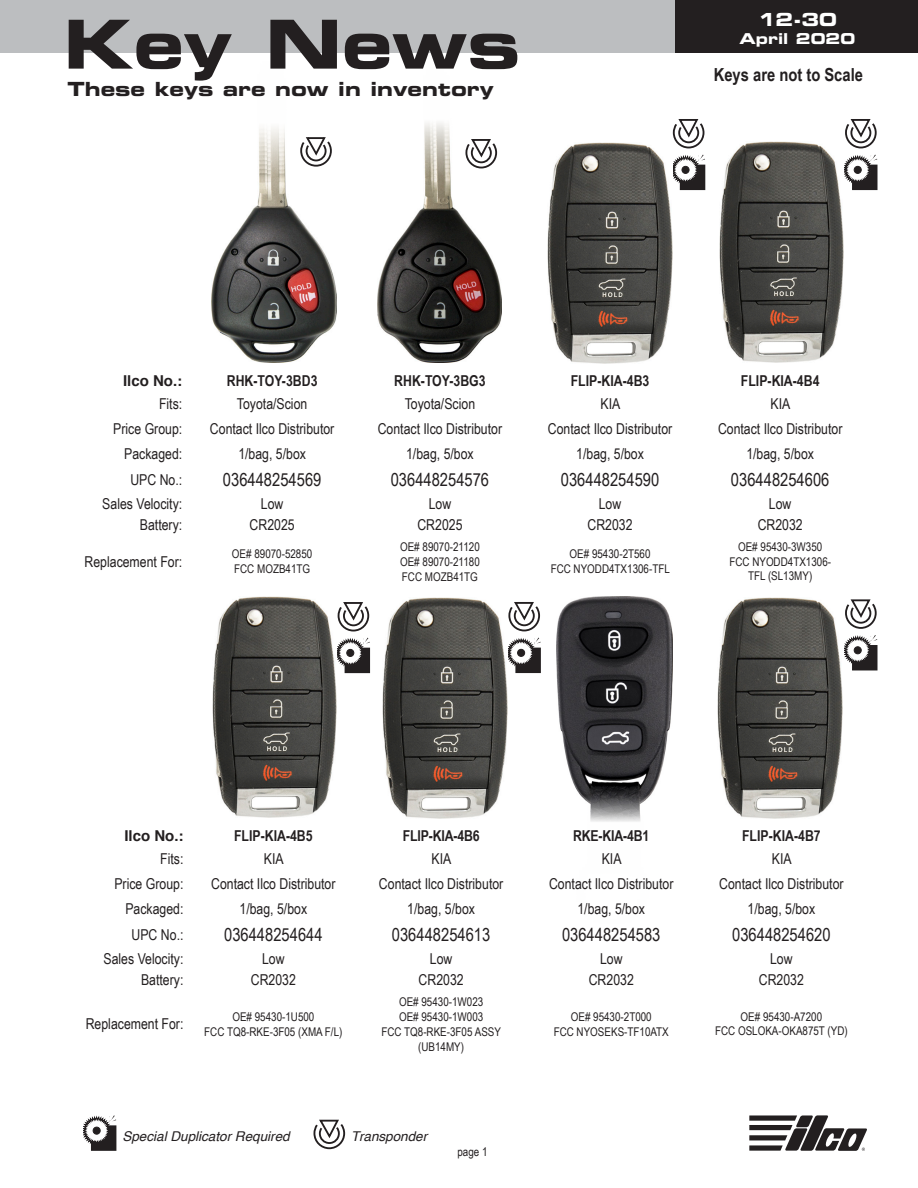
<style>
.page{position:relative;width:918px;height:1188px;background:#fff}
.page>*{position:absolute;margin:0;border:0;box-sizing:border-box;transform-origin:0 0}
.t1{font:67.5px "Eurostile Bold Extended Two";color:#231f20}
.t2{font:19.5px "Eurostile Bold Extended Two";color:#231f20}
.t3{font:18px "Arial Narrow";color:#231f20}
.t4{font:700 18px "Arial Narrow";color:#231f20}
.t5{font:18px "Eurostile Bold Extended Two";color:#fff}
.t6{font:15px "Arial Narrow";color:#231f20}
.t7{font:700 15px "Arial Narrow";color:#231f20}
.t8{font:700 15px "Helvetica";color:#231f20}
.t9{font:15px "Eurostile Bold Extended Two";color:#fff}
.t10{font:italic 13.5px "Helvetica";color:#231f20}
.t11{font:12px/14.4px "Arial Narrow";color:#231f20;text-align:center}
</style>
<div class="page">
<img style="left:718px;top:597px;width:125px;height:222px">
<img style="left:556px;top:596px;width:116px;height:226px">
<div style="left:0;top:0;width:675px;height:53px;background:#bcbec0"></div>
<div style="left:92px;top:1126px;width:24px;height:24px;background:#231f20"></div>
<div style="left:91px;top:1125px;width:25px;height:26px;border:2px solid #231f20"></div>
<svg style="left:83px;top:1115px;width:33px;height:29px"></svg>
<svg style="left:749px;top:1115px;width:118px;height:36px"></svg>
<svg style="left:314px;top:1120px;width:31px;height:29px"></svg>
<div style="left:675px;top:0;width:243px;height:53px;background:#231f20"></div>
<div style="left:345px;top:648px;width:24px;height:24px;background:#231f20"></div>
<div style="left:345px;top:648px;width:25px;height:25px;border:2px solid #231f20"></div>
<svg style="left:337px;top:638px;width:33px;height:28px"></svg>
<div style="left:853px;top:165px;width:24px;height:24px;background:#231f20"></div>
<div style="left:852px;top:165px;width:26px;height:25px;border:2px solid #231f20"></div>
<svg style="left:844px;top:155px;width:33px;height:28px"></svg>
<div style="left:853px;top:646px;width:24px;height:24px;background:#231f20"></div>
<div style="left:852px;top:645px;width:26px;height:25px;border:2px solid #231f20"></div>
<svg style="left:844px;top:635px;width:33px;height:29px"></svg>
<div style="left:681px;top:165px;width:24px;height:24px;background:#231f20"></div>
<div style="left:680px;top:165px;width:25px;height:25px;border:2px solid #231f20"></div>
<svg style="left:673px;top:155px;width:32px;height:28px"></svg>
<div style="left:516px;top:648px;width:24px;height:24px;background:#231f20"></div>
<div style="left:515px;top:648px;width:26px;height:25px;border:2px solid #231f20"></div>
<svg style="left:508px;top:638px;width:33px;height:28px"></svg>
<svg style="left:338px;top:602px;width:31px;height:30px"></svg>
<svg style="left:845px;top:119px;width:32px;height:29px"></svg>
<svg style="left:845px;top:599px;width:32px;height:30px"></svg>
<svg style="left:673px;top:119px;width:31px;height:29px"></svg>
<svg style="left:508px;top:602px;width:32px;height:29px"></svg>
<img style="left:211px;top:127px;width:125px;height:235px">
<img style="left:377px;top:123px;width:125px;height:240px">
<svg style="left:300px;top:137px;width:32px;height:30px"></svg>
<svg style="left:465px;top:139px;width:32px;height:29px"></svg>
<img style="left:547px;top:142px;width:125px;height:222px">
<img style="left:719px;top:141px;width:125px;height:222px">
<img style="left:212px;top:596px;width:125px;height:222px">
<img style="left:383px;top:598px;width:124px;height:221px">
<p class="t1" style="left:64px;top:-3px;width:458px">Key News</p>
<p class="t2" style="left:68px;top:75px;width:428px">These keys are now in inventory</p>
<p class="t5" style="left:758px;top:6px;width:81px">12-30</p>
<p class="t9" style="left:740px;top:28px;width:117px">April 2020</p>
<p class="t4" style="left:714px;top:61px;width:151px">Keys are not to Scale</p>
<p class="t8" style="left:123px;top:369px;width:61px">Ilco No.:</p>
<p class="t7" style="left:227px;top:370px;width:92px">RHK-TOY-3BD3</p>
<p class="t7" style="left:394px;top:370px;width:93px">RHK-TOY-3BG3</p>
<p class="t7" style="left:571px;top:370px;width:80px">FLIP-KIA-4B3</p>
<p class="t7" style="left:741px;top:370px;width:80px">FLIP-KIA-4B4</p>
<p class="t6" style="left:159px;top:393px;width:25px">Fits:</p>
<p class="t6" style="left:237px;top:393px;width:72px">Toyota/Scion</p>
<p class="t6" style="left:405px;top:393px;width:72px">Toyota/Scion</p>
<p class="t6" style="left:601px;top:393px;width:21px">KIA</p>
<p class="t6" style="left:771px;top:393px;width:21px">KIA</p>
<p class="t6" style="left:113px;top:418px;width:71px">Price Group:</p>
<p class="t6" style="left:210px;top:418px;width:126px">Contact Ilco Distributor</p>
<p class="t6" style="left:378px;top:418px;width:126px">Contact Ilco Distributor</p>
<p class="t6" style="left:548px;top:418px;width:126px">Contact Ilco Distributor</p>
<p class="t6" style="left:718px;top:418px;width:126px">Contact Ilco Distributor</p>
<p class="t6" style="left:124px;top:443px;width:60px">Packaged:</p>
<p class="t6" style="left:238px;top:443px;width:69px">1/bag, 5/box</p>
<p class="t6" style="left:406px;top:443px;width:69px">1/bag, 5/box</p>
<p class="t6" style="left:576px;top:443px;width:69px">1/bag, 5/box</p>
<p class="t6" style="left:746px;top:443px;width:69px">1/bag, 5/box</p>
<p class="t6" style="left:130px;top:469px;width:53px">UPC No.:</p>
<p class="t3" style="left:223px;top:466px;width:100px">036448254569</p>
<p class="t3" style="left:391px;top:466px;width:100px">036448254576</p>
<p class="t3" style="left:561px;top:466px;width:100px">036448254590</p>
<p class="t3" style="left:731px;top:466px;width:100px">036448254606</p>
<p class="t6" style="left:102px;top:493px;width:81px">Sales Velocity:</p>
<p class="t6" style="left:140px;top:514px;width:44px">Battery:</p>
<p class="t6" style="left:261px;top:493px;width:24px">Low</p>
<p class="t6" style="left:250px;top:514px;width:47px">CR2025</p>
<p class="t6" style="left:429px;top:493px;width:24px">Low</p>
<p class="t6" style="left:417px;top:514px;width:47px">CR2025</p>
<p class="t6" style="left:599px;top:493px;width:24px">Low</p>
<p class="t6" style="left:588px;top:514px;width:47px">CR2032</p>
<p class="t6" style="left:769px;top:493px;width:24px">Low</p>
<p class="t6" style="left:758px;top:514px;width:47px">CR2032</p>
<p class="t6" style="left:85px;top:551px;width:99px">Replacement For:</p>
<p class="t11" style="left:232px;top:546px;width:82px">OE# 89070-52850</p>
<p class="t11" style="left:234px;top:561px;width:77px">FCC MOZB41TG</p>
<p class="t11" style="left:400px;top:539px;width:81px">OE# 89070-21120</p>
<p class="t11" style="left:400px;top:554px;width:81px">OE# 89070-21180</p>
<p class="t11" style="left:402px;top:569px;width:77px">FCC MOZB41TG</p>
<p class="t11" style="left:570px;top:546px;width:82px">OE# 95430-2T560</p>
<p class="t11" style="left:551px;top:561px;width:121px">FCC NYODD4TX1306-TFL</p>
<p class="t11" style="left:738px;top:540px;width:86px">OE# 95430-3W350</p>
<p class="t11" style="left:729px;top:554px;width:103px">FCC NYODD4TX1306-<br>TFL (SL13MY)</p>
<p class="t8" style="left:124px;top:824px;width:61px">Ilco No.:</p>
<p class="t7" style="left:234px;top:824px;width:80px">FLIP-KIA-4B5</p>
<p class="t7" style="left:403px;top:824px;width:78px">FLIP-KIA-4B6</p>
<p class="t7" style="left:573px;top:824px;width:78px">RKE-KIA-4B1</p>
<p class="t7" style="left:742px;top:824px;width:80px">FLIP-KIA-4B7</p>
<p class="t6" style="left:160px;top:848px;width:25px">Fits:</p>
<p class="t6" style="left:264px;top:848px;width:21px">KIA</p>
<p class="t6" style="left:432px;top:848px;width:21px">KIA</p>
<p class="t6" style="left:602px;top:848px;width:21px">KIA</p>
<p class="t6" style="left:772px;top:848px;width:21px">KIA</p>
<p class="t6" style="left:114px;top:872px;width:71px">Price Group:</p>
<p class="t6" style="left:211px;top:872px;width:126px">Contact Ilco Distributor</p>
<p class="t6" style="left:379px;top:872px;width:126px">Contact Ilco Distributor</p>
<p class="t6" style="left:549px;top:872px;width:126px">Contact Ilco Distributor</p>
<p class="t6" style="left:719px;top:872px;width:126px">Contact Ilco Distributor</p>
<p class="t6" style="left:125px;top:898px;width:60px">Packaged:</p>
<p class="t6" style="left:240px;top:898px;width:69px">1/bag, 5/box</p>
<p class="t6" style="left:407px;top:898px;width:69px">1/bag, 5/box</p>
<p class="t6" style="left:577px;top:898px;width:69px">1/bag, 5/box</p>
<p class="t6" style="left:748px;top:898px;width:69px">1/bag, 5/box</p>
<p class="t6" style="left:132px;top:923px;width:53px">UPC No.:</p>
<p class="t3" style="left:224px;top:921px;width:100px">036448254644</p>
<p class="t3" style="left:392px;top:921px;width:100px">036448254613</p>
<p class="t3" style="left:562px;top:921px;width:100px">036448254583</p>
<p class="t3" style="left:732px;top:921px;width:100px">036448254620</p>
<p class="t6" style="left:103px;top:948px;width:81px">Sales Velocity:</p>
<p class="t6" style="left:141px;top:969px;width:44px">Battery:</p>
<p class="t6" style="left:262px;top:948px;width:24px">Low</p>
<p class="t6" style="left:251px;top:969px;width:47px">CR2032</p>
<p class="t6" style="left:430px;top:948px;width:24px">Low</p>
<p class="t6" style="left:419px;top:969px;width:47px">CR2032</p>
<p class="t6" style="left:600px;top:948px;width:24px">Low</p>
<p class="t6" style="left:589px;top:969px;width:47px">CR2032</p>
<p class="t6" style="left:770px;top:948px;width:24px">Low</p>
<p class="t6" style="left:759px;top:969px;width:47px">CR2032</p>
<p class="t6" style="left:86px;top:1013px;width:99px">Replacement For:</p>
<p class="t11" style="left:232px;top:1009px;width:84px">OE# 95430-1U500</p>
<p class="t11" style="left:204px;top:1024px;width:140px">FCC TQ8-RKE-3F05 (XMA F/L)</p>
<p class="t11" style="left:399px;top:994px;width:86px">OE# 95430-1W023</p>
<p class="t11" style="left:399px;top:1009px;width:86px">OE# 95430-1W003</p>
<p class="t11" style="left:381px;top:1023px;width:121px;line-height:15px">FCC TQ8-RKE-3F05 ASSY (UB14MY)</p>
<p class="t10" style="left:122px;top:1126px;width:169px">Special Duplicator Required</p>
<p class="t10" style="left:351px;top:1126px;width:78px">Transponder</p>
<p class="t11" style="left:457px;top:1144px;width:32px">page 1</p>
<p class="t11" style="left:571px;top:1009px;width:82px">OE# 95430-2T000</p>
<p class="t11" style="left:554px;top:1024px;width:117px">FCC NYOSEKS-TF10ATX</p>
<p class="t11" style="left:741px;top:1009px;width:83px">OE# 95430-A7200</p>
<p class="t11" style="left:715px;top:1023px;width:134px">FCC OSLOKA-OKA875T (YD)</p>
</div>
